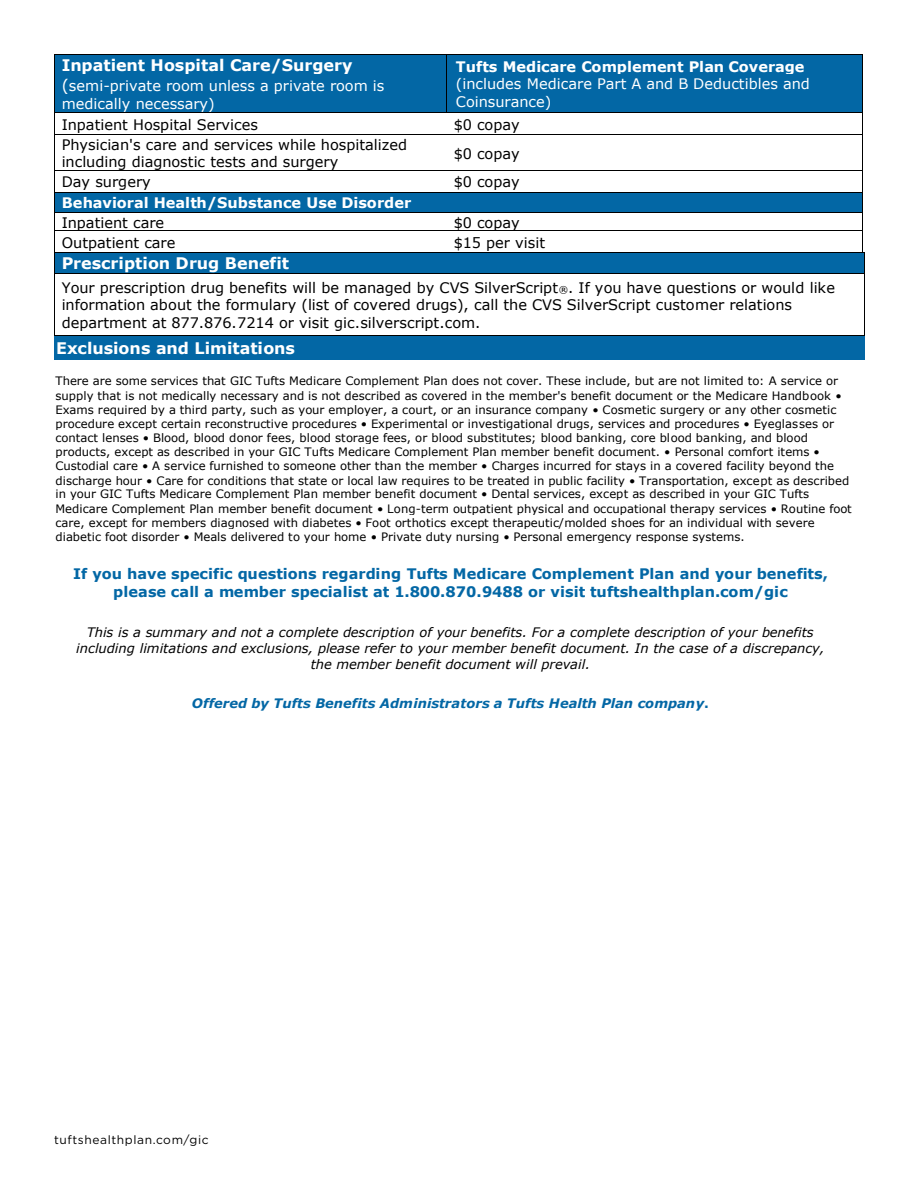
<style>
.page{position:relative;width:918px;height:1188px;background:#fff}
.page>*{position:absolute;margin:0;border:0;box-sizing:border-box;transform-origin:0 0}
.t1{font:700 15.9px "Verdana";color:#fff}
.t2{font:14.55px/17.5px "Verdana";color:#000}
.t3{font:700 14.55px/17.9px "Verdana";color:#0367a5;text-align:center}
.t4{font:14.55px/18.1px "Verdana";color:#fff}
.t5{font:700 14.55px "Verdana";color:#fff}
.t6{font:italic 13.05px/16px "Verdana";letter-spacing:.005em;color:#000;text-align:center}
.t7{font:italic 700 13.05px "Verdana";color:#0367a5}
.t8{font:12px "Gotham";letter-spacing:.05em;color:#000}
.t9{font:11.55px/14.1px "Verdana";color:#000}
.t10{font:10.2px "Arial";color:#000}
.s1{font-size:15.9px}
.s2{font-size:9.45px}
.s3{font-style:normal}
</style>
<div class="page">
<div style="left:54px;top:55px;width:392px;height:57px;background:#0367a5"></div>
<div style="left:447px;top:55px;width:416px;height:57px;background:#0367a5"></div>
<hr style="left:54px;top:54px;width:392px;height:1px;background:#000">
<hr style="left:447px;top:54px;width:416px;height:1px;background:#000">
<hr style="left:54px;top:55px;width:1px;height:57px;background:#000">
<hr style="left:446px;top:55px;width:1px;height:57px;background:#000">
<hr style="left:863px;top:55px;width:1px;height:57px;background:#000">
<hr style="left:54px;top:112px;width:392px;height:1px;background:#000">
<hr style="left:447px;top:112px;width:416px;height:1px;background:#000">
<svg style="left:54px;top:113px;width:1px;height:21px"></svg>
<hr style="left:54px;top:134px;width:392px;height:1px;background:#000">
<hr style="left:447px;top:134px;width:416px;height:1px;background:#000">
<hr style="left:54px;top:135px;width:1px;height:35px;background:#000">
<hr style="left:863px;top:135px;width:1px;height:35px;background:#000">
<hr style="left:54px;top:170px;width:392px;height:1px;background:#000">
<hr style="left:447px;top:170px;width:416px;height:1px;background:#000">
<div style="left:54px;top:193px;width:392px;height:19px;background:#0367a5"></div>
<div style="left:446px;top:193px;width:417px;height:19px;background:#0367a5"></div>
<hr style="left:54px;top:192px;width:392px;height:1px;background:#000">
<hr style="left:447px;top:192px;width:416px;height:1px;background:#000">
<hr style="left:54px;top:212px;width:392px;height:1px;background:#000">
<hr style="left:447px;top:212px;width:416px;height:1px;background:#000">
<hr style="left:54px;top:230px;width:392px;height:1px;background:#000">
<hr style="left:447px;top:230px;width:416px;height:1px;background:#000">
<div style="left:54px;top:253px;width:392px;height:20px;background:#0367a5"></div>
<div style="left:446px;top:253px;width:418px;height:20px;background:#0367a5"></div>
<hr style="left:54px;top:252px;width:392px;height:1px;background:#000">
<hr style="left:447px;top:252px;width:416px;height:1px;background:#000">
<svg style="left:54px;top:171px;width:1px;height:102px"></svg>
<hr style="left:54px;top:273px;width:392px;height:1px;background:#000">
<hr style="left:447px;top:273px;width:417px;height:1px;background:#000">
<svg style="left:863px;top:252px;width:2px;height:22px"></svg>
<hr style="left:54px;top:274px;width:1px;height:61px;background:#000">
<hr style="left:864px;top:274px;width:1px;height:61px;background:#000">
<div style="left:54px;top:336px;width:810px;height:24px;background:#0367a5"></div>
<hr style="left:55px;top:335px;width:809px;height:1px;background:#000">
<h1 class="t1" style="left:62px;top:54px;width:292px">Inpatient Hospital Care/Surgery</h1>
<p class="t4" style="left:62px;top:76px;width:324px"><span class="s1">(</span>semi-private room unless a private room is medically necessary)</p>
<p class="t5" style="left:456px;top:56px;width:350px">Tufts Medicare Complement Plan Coverage</p>
<p class="t4" style="left:456px;top:75px;width:356px">(includes Medicare Part A and B Deductibles and<br>Coinsurance)</p>
<p class="t2" style="left:62px;top:115px;width:198px">Inpatient Hospital Services</p>
<p class="t2" style="left:454px;top:115px;width:67px">$0 copay</p>
<p class="t2" style="left:62px;top:136px;width:347px">Physician's care and services while hospitalized including diagnostic tests and surgery</p>
<p class="t2" style="left:454px;top:144px;width:67px">$0 copay</p>
<p class="t2" style="left:62px;top:173px;width:91px">Day surgery</p>
<p class="t2" style="left:454px;top:173px;width:67px">$0 copay</p>
<p class="t5" style="left:62px;top:193px;width:351px">Behavioral Health/Substance Use Disorder</p>
<p class="t2" style="left:62px;top:213px;width:104px">Inpatient care</p>
<p class="t2" style="left:454px;top:213px;width:67px">$0 copay</p>
<p class="t2" style="left:62px;top:233px;width:115px">Outpatient care</p>
<p class="t2" style="left:454px;top:233px;width:93px">$15 per visit</p>
<h1 class="t1" style="left:62px;top:252px;width:229px">Prescription Drug Benefit</h1>
<p class="t2" style="left:62px;top:278px;width:775px">Your prescription drug benefits will be managed by CVS SilverScript<span class="s2">®</span>. If you have questions or would like information about the formulary (list of covered drugs), call the CVS SilverScript customer relations department at 877.876.7214 or visit gic.silverscript.com.</p>
<h1 class="t1" style="left:56px;top:337px;width:240px">Exclusions and Limitations</h1>
<p class="t9" style="left:56px;top:374px;width:798px">There are some services that GIC Tufts Medicare Complement Plan does not cover. These include, but are not limited to: A service or supply that is not medically necessary and is not described as covered in the member's benefit document or the Medicare Handbook • Exams required by a third party, such as your employer, a court, or an insurance company • Cosmetic surgery or any other cosmetic procedure except certain reconstructive procedures • Experimental or investigational drugs, services and procedures • Eyeglasses or contact lenses • Blood, blood donor fees, blood storage fees, or blood substitutes; blood banking, core blood banking, and blood products, except as described in your GIC Tufts Medicare Complement Plan member benefit document. • Personal comfort items • Custodial care • A service furnished to someone other than the member • Charges incurred for stays in a covered facility beyond the discharge hour • Care for conditions that state or local law requires to be treated in public facility • Transportation, except as described in your GIC Tufts Medicare Complement Plan member benefit document • Dental services, except as described in your GIC Tufts Medicare Complement Plan member benefit document • Long-term outpatient physical and occupational therapy services • Routine foot care, except for members diagnosed with diabetes • Foot orthotics except therapeutic/molded shoes for an individual with severe diabetic foot disorder • Meals delivered to your home • Private duty nursing • Personal emergency response systems.</p>
<p class="t3" style="left:73px;top:565px;width:756px">If you have specific questions regarding Tufts Medicare Complement Plan and your benefits, please call a member specialist at 1.800.870.9488 or visit tuftshealthplan.com/gic</p>
<p class="t6" style="left:76px;top:624px;width:750px">This is a summary and not a complete description of your benefits. For a complete description of your benefits including limitations and exclusions, please refer to your member benefit document. In the case of a discrepancy, the member benefit document will prevail.</p>
<p class="t7" style="left:192px;top:694px;width:519px">Offered by Tufts Benefits Administrators a Tufts Health Plan company<span class="s3">.</span></p>
<p class="t8" style="left:54px;top:1132px;width:156px">tuftshealthplan.com/gic</p>
<p class="t10" style="left:59px;top:1135px;width:133px">GIC_TMCP_Ben_Sum_2020</p>
</div>
